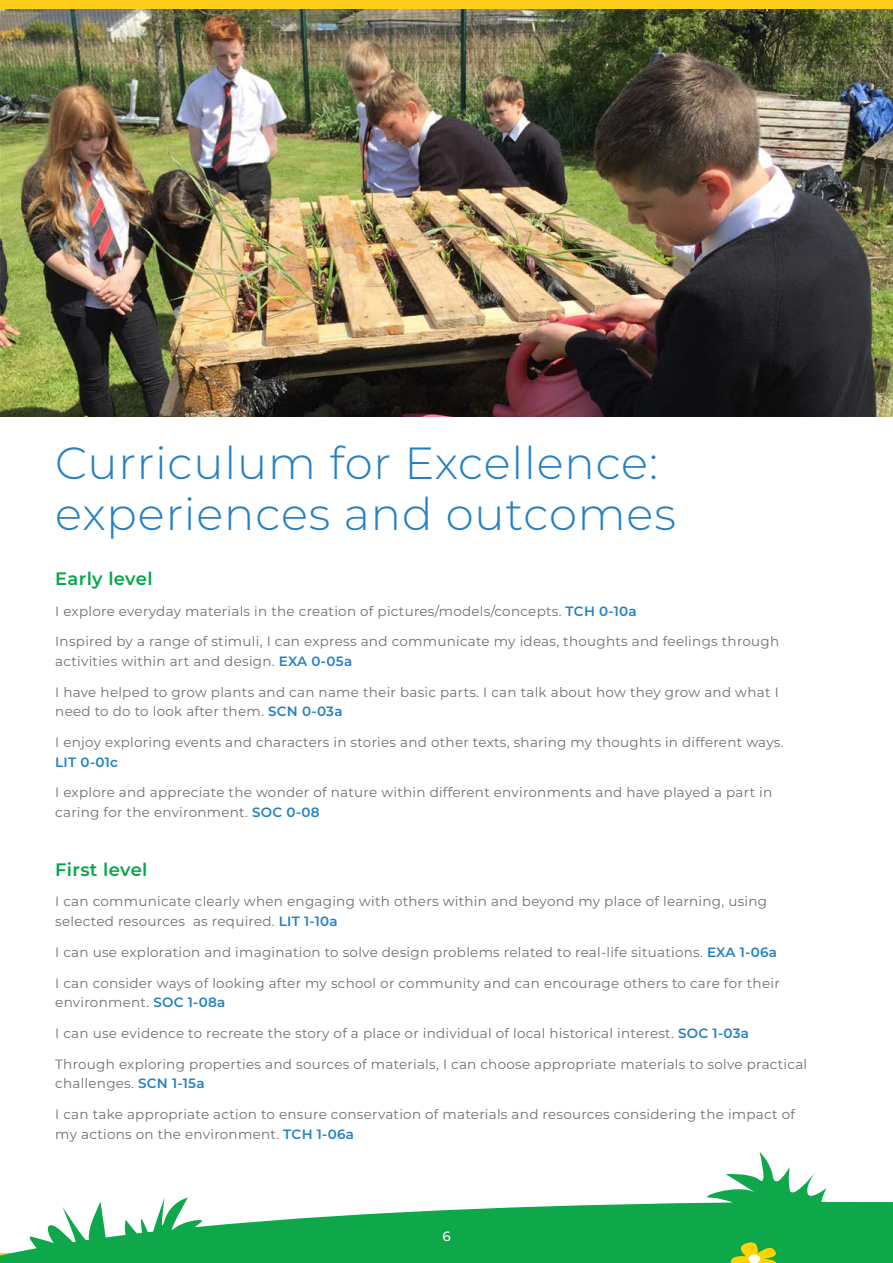
<style>
.page{position:relative;width:893px;height:1263px;background:#fff}
.page>*{position:absolute;margin:0;border:0;box-sizing:border-box;transform-origin:0 0}
.t1{font:300 45px/51px "Montserrat";letter-spacing:.02em;color:#2581c4}
.t2{font:600 18px "Montserrat";letter-spacing:.02em;color:#04a64a}
.t3{font:13.5px/19.5px "Montserrat";letter-spacing:.02em;color:#706f6f}
.t4{font:600 13.5px "Montserrat";letter-spacing:.02em;color:#2581c4}
.t5{font:500 13.5px "Montserrat";color:#fff}
.s1{font-weight:600;color:#2581c4}
</style>
<div class="page">
<svg style="left:0;top:1152px;width:892px;height:111px"></svg>
<svg style="left:726px;top:1240px;width:57px;height:23px"></svg>
<div style="left:748px;top:1254px;width:12px;height:9px;background:#fff;border-radius:50%"></div>
<svg style="left:892px;top:1202px;width:1px;height:61px"></svg>
<div style="left:0;top:0;width:893px;height:10px;background:#ffcd1c"></div>
<img style="left:0;top:10px;width:893px;height:407px">
<h1 class="t1" style="left:55px;top:436px;width:622px">Curriculum for Excellence: experiences and outcomes</h1>
<h2 class="t2" style="left:55px;top:566px;width:99px">Early level</h2>
<p class="t3" style="left:55px;top:600px;width:583px">I explore everyday materials in the creation of pictures/models/concepts. <span class="s1">TCH 0-10a</span></p>
<p class="t3" style="left:55px;top:631px;width:725px">Inspired by a range of stimuli, I can express and communicate my ideas, thoughts and feelings through activities within art and design. <span class="s1">EXA 0-05a</span></p>
<p class="t3" style="left:55px;top:682px;width:725px">I have helped to grow plants and can name their basic parts. I can talk about how they grow and what I need to do to look after them. <span class="s1">SCN 0-03a</span></p>
<p class="t3" style="left:55px;top:732px;width:730px">I enjoy exploring events and characters in stories and other texts, sharing my thoughts in different ways.</p>
<p class="t4" style="left:55px;top:752px;width:64px">LIT 0-01c</p>
<p class="t3" style="left:55px;top:782px;width:718px">I explore and appreciate the wonder of nature within different environments and have played a part in caring for the environment. <span class="s1">SOC 0-08</span></p>
<h2 class="t2" style="left:55px;top:856px;width:94px">First level</h2>
<p class="t3" style="left:55px;top:891px;width:713px">I can communicate clearly when engaging with others within and beyond my place of learning, using selected resources as required. <span class="s1">LIT 1-10a</span></p>
<p class="t3" style="left:55px;top:942px;width:723px">I can use exploration and imagination to solve design problems related to real-life situations. <span class="s1">EXA 1-06a</span></p>
<p class="t3" style="left:55px;top:972px;width:726px">I can consider ways of looking after my school or community and can encourage others to care for their environment. <span class="s1">SOC 1-08a</span></p>
<p class="t3" style="left:55px;top:1023px;width:695px">I can use evidence to recreate the story of a place or individual of local historical interest. <span class="s1">SOC 1-03a</span></p>
<p class="t3" style="left:55px;top:1054px;width:753px">Through exploring properties and sources of materials, I can choose appropriate materials to solve practical challenges. <span class="s1">SCN 1-15a</span></p>
<p class="t3" style="left:55px;top:1104px;width:741px">I can take appropriate action to ensure conservation of materials and resources considering the impact of my actions on the environment. <span class="s1">TCH 1-06a</span></p>
<p class="t5" style="left:442px;top:1226px;width:10px">6</p>
</div>
